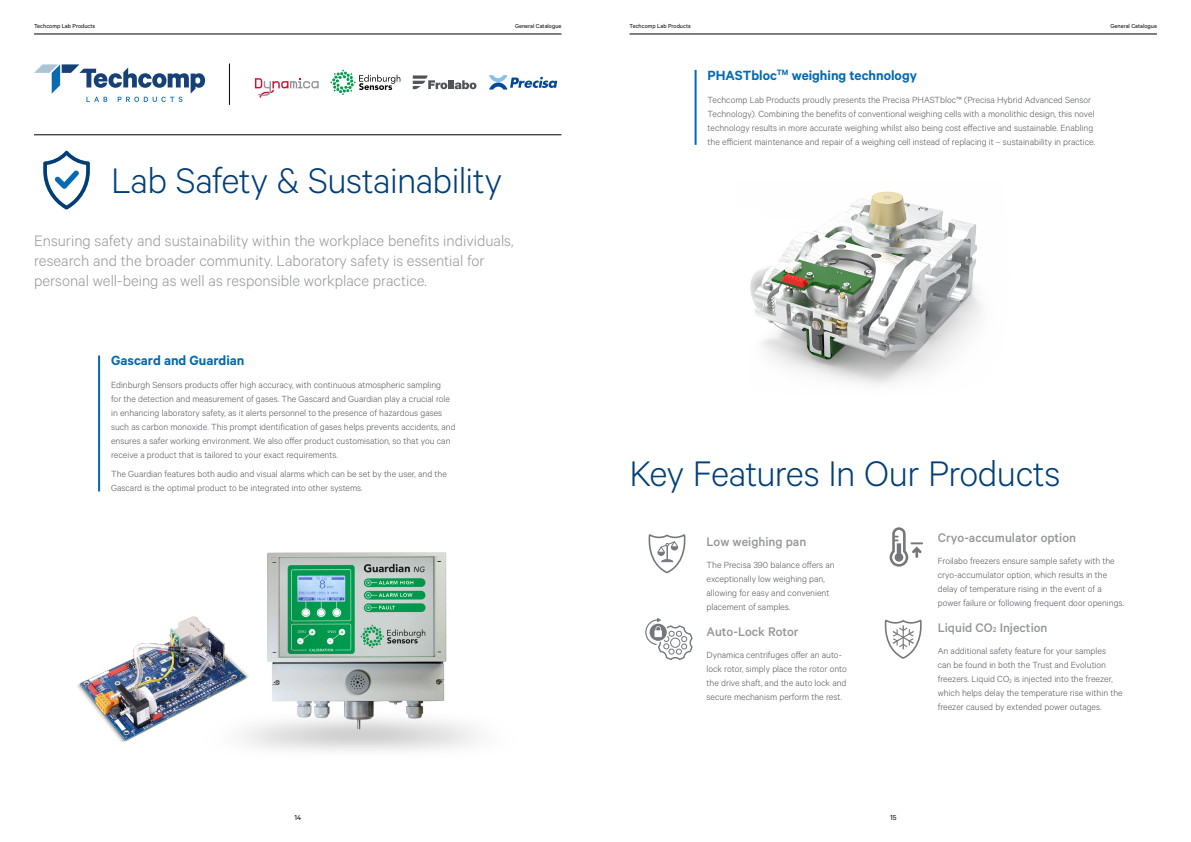
<style>
.page{position:relative;width:1191px;height:842px;background:#fff}
.page>*{position:absolute;margin:0;border:0;box-sizing:border-box;transform-origin:0 0}
.Heading_1{font:300 40px "Calibre";letter-spacing:-.02em;color:#003e78}
.Brand_Page_Intro{font:300 17px/20.4px "Calibre";color:#94969a}
.Heading_2{font:600 15px "Calibre";color:#006ab4}
.Heading_3{font:500 14px "Calibre";color:#94969a}
.Body_Copy{font:300 10px/14px "Calibre";color:#50535a}
.t1{font:8px "Calibre";color:#000}
.t2{font:6.5px "Calibre";color:#000}
.s1{font-size:8.2px}
</style>
<div class="page">
<svg style="left:413px;top:75px;width:63px;height:14px"></svg>
<svg style="left:255px;top:78px;width:64px;height:20px"></svg>
<svg style="left:330px;top:70px;width:70px;height:25px"></svg>
<svg style="left:489px;top:75px;width:68px;height:15px"></svg>
<img style="left:265px;top:552px;width:212px;height:199px">
<img style="left:750px;top:191px;width:231px;height:194px">
<svg style="left:34px;top:64px;width:171px;height:38px"></svg>
<hr style="left:229px;top:63px;width:1px;height:42px;background:#000">
<hr style="left:34px;top:135px;width:527px;height:1px;background:#000">
<hr style="left:694px;top:70px;width:2px;height:75px;background:#006ab4">
<svg style="left:43px;top:151px;width:47px;height:58px"></svg>
<hr style="left:98px;top:356px;width:2px;height:135px;background:#006ab4">
<img style="left:77px;top:616px;width:188px;height:131px">
<svg style="left:645px;top:617px;width:48px;height:43px"></svg>
<svg style="left:648px;top:534px;width:38px;height:40px"></svg>
<svg style="left:889px;top:527px;width:34px;height:40px"></svg>
<svg style="left:884px;top:619px;width:38px;height:40px"></svg>
<hr style="left:34px;top:34px;width:527px;height:1px;background:#000">
<hr style="left:629px;top:34px;width:528px;height:1px;background:#000">
<p class="t2" style="left:34px;top:22px;width:63px">Techcomp Lab Products</p>
<p class="t2" style="left:515px;top:22px;width:48px">General Catalogue</p>
<p class="t2" style="left:629px;top:22px;width:63px">Techcomp Lab Products</p>
<p class="t2" style="left:1110px;top:22px;width:48px">General Catalogue</p>
<p class="Heading_1" style="left:111px;top:157px;width:392px">Lab Safety &amp; Sustainability</p>
<p class="Brand_Page_Intro" style="left:34px;top:229px;width:481px">Ensuring safety and sustainability within the workplace benefits individuals, research and the broader community. Laboratory safety is essential for personal well-being as well as responsible workplace practice.</p>
<p class="Heading_2" style="left:111px;top:352px;width:135px">Gascard and Guardian</p>
<p class="Body_Copy" style="left:111px;top:377px;width:346px">Edinburgh Sensors products offer high accuracy, with continuous atmospheric sampling<br>for the detection and measurement of gases. The Gascard and Guardian play a crucial role in enhancing laboratory safety, as it alerts personnel to the presence of hazardous gases such as carbon monoxide. This prompt identification of gases helps prevents accidents, and ensures a safer working environment. We also offer product customisation, so that you can receive a product that is tailored to your exact requirements.</p>
<p class="Body_Copy" style="left:111px;top:467px;width:337px">The Guardian features both audio and visual alarms which can be set by the user, and the<br>Gascard is the optimal product to be integrated into other systems.</p>
<p class="t1" style="left:294px;top:813px;width:8px">14</p>
<p class="Heading_2" style="left:707px;top:67px;width:211px">PHASTbloc<sup>TM</sup> weighing technology</p>
<p class="Body_Copy" style="left:707px;top:92px;width:389px">Techcomp Lab Products proudly presents the Precisa PHASTbloc™ (Precisa Hybrid Advanced Sensor Technology). Combining the benefits of conventional weighing cells with a monolithic design, this novel technology results in more accurate weighing whilst also being cost effective and sustainable. Enabling the efficient maintenance and repair of a weighing cell instead of replacing it – sustainability in practice.</p>
<p class="Heading_1" style="left:629px;top:450px;width:432px">Key Features In Our Products</p>
<p class="Heading_3" style="left:706px;top:533px;width:101px">Low weighing pan</p>
<p class="Body_Copy" style="left:706px;top:558px;width:130px">The Precisa 390 balance offers an exceptionally low weighing pan, allowing for easy and convenient placement of samples.</p>
<p class="Heading_3" style="left:706px;top:623px;width:94px">Auto-Lock Rotor</p>
<p class="Body_Copy" style="left:706px;top:648px;width:142px">Dynamica centrifuges offer an auto&shy;lock rotor, simply place the rotor onto the drive shaft, and the auto lock and secure mechanism perform the rest.</p>
<p class="t1" style="left:890px;top:813px;width:8px">15</p>
<p class="Heading_3" style="left:937px;top:529px;width:140px">Cryo-accumulator option</p>
<p class="Body_Copy" style="left:937px;top:554px;width:188px">Froilabo freezers ensure sample safety with the cryo-accumulator option, which results in the delay of temperature rising in the event of a power failure or following frequent door openings.</p>
<p class="Heading_3" style="left:937px;top:619px;width:111px">Liquid CO<span class="s1">2</span> Injection</p>
<p class="Body_Copy" style="left:937px;top:643px;width:186px">An additional safety feature for your samples<br>can be found in both the Trust and Evolution freezers. Liquid CO<sub>2</sub> is injected into the freezer, which helps delay the temperature rise within the freezer caused by extended power outages.</p>
</div>
